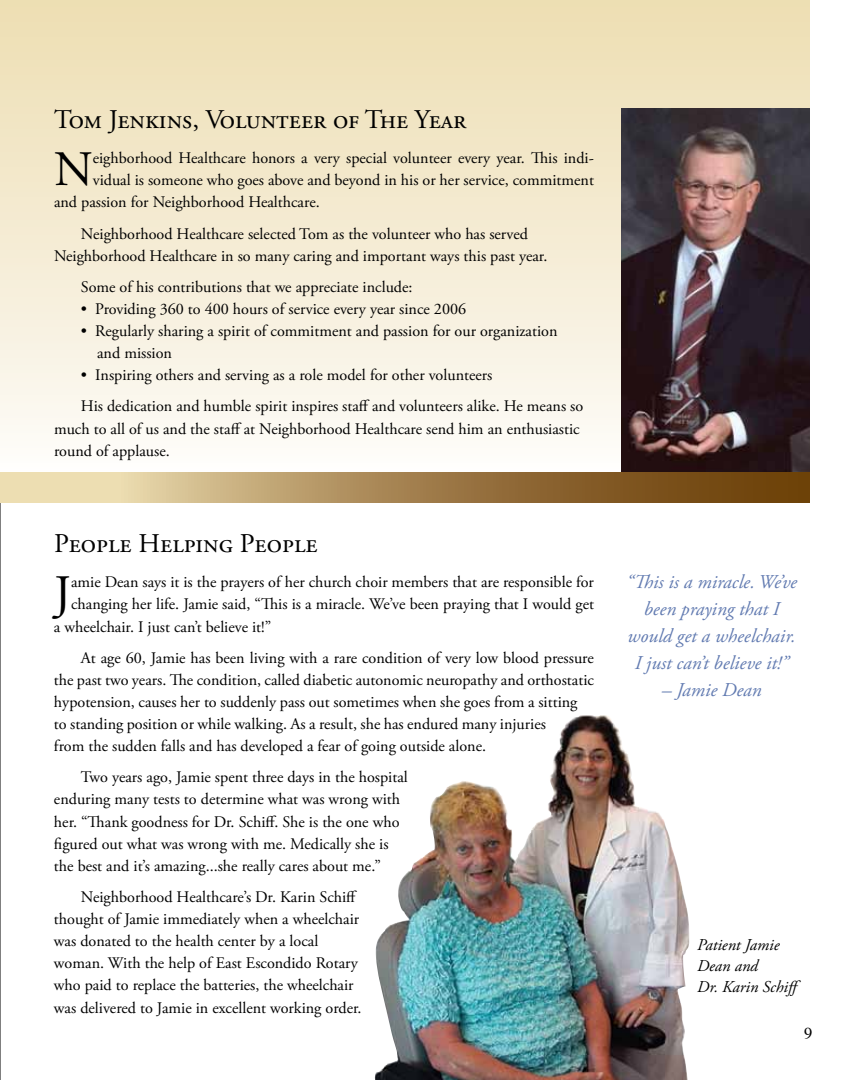
<style>
.page{position:relative;width:864px;height:1080px;background:#fff}
.page>*{position:absolute;margin:0;border:0;box-sizing:border-box;transform-origin:0 0}
.t1{font:49.5px "Adobe Garamond Pro";color:#000}
.t2{font:27px "Adobe Garamond Pro";color:#000}
.t3{font:italic 19.5px/27px "Adobe Garamond Pro";color:#627bb1;text-align:center}
.t4{font:italic 16.5px/21px "Adobe Garamond Pro";color:#000}
.t5{font:16.5px "Times";color:#000}
.t6{font:16.2px/22px "Adobe Garamond Pro";color:#000}
</style>
<div class="page">
<svg style="left:0;top:503px;width:1px;height:577px"></svg>
<div style="left:0;top:0;width:810px;height:476px;background:linear-gradient(to bottom,#edddb1,#fdfcf9)"></div>
<img style="left:374px;top:715px;width:316px;height:365px">
<img style="left:621px;top:108px;width:189px;height:364px">
<svg style="left:0;top:472px;width:810px;height:31px;background:#aa8b59"></svg>
<h2 class="t2" style="left:54px;top:103px;width:410px">Tom Jenkins, Volunteer of The Year</h2>
<h1 class="t1" style="left:54px;top:140px;width:40px">N</h1>
<p class="t6" style="left:93px;top:148px;width:503px">eighborhood Healthcare honors a very special volunteer every year. This indi-</p>
<p class="t6" style="left:93px;top:170px;width:503px">vidual is someone who goes above and beyond in his or her service, commitment</p>
<p class="t6" style="left:54px;top:192px;width:267px">and passion for Neighborhood Healthcare.</p>
<p class="t6" style="left:54px;top:223px;width:495px;text-align:center">Neighborhood Healthcare selected Tom as the volunteer who has served<br>Neighborhood Healthcare in so many caring and important ways this past year.</p>
<p class="t6" style="left:81px;top:276px;width:333px">Some of his contributions that we appreciate include:</p>
<p class="t6" style="left:81px;top:298px;width:387px">• Providing 360 to 400 hours of service every year since 2006</p>
<p class="t6" style="left:97px;top:320px;width:462px;text-indent:-16px">• Regularly sharing a spirit of commitment and passion for our organization and mission</p>
<p class="t6" style="left:81px;top:360px;width:504px;line-height:31px">• Inspiring others and serving as a role model for other volunteers<br>His dedication and humble spirit inspires staff and volunteers alike. He means so</p>
<p class="t6" style="left:54px;top:418px;width:527px">much to all of us and the staff at Neighborhood Healthcare send him an enthusiastic round of applause.</p>
<h2 class="t2" style="left:54px;top:527px;width:265px">People Helping People</h2>
<h1 class="t1" style="left:54px;top:564px;width:19px">J</h1>
<p class="t6" style="left:71px;top:572px;width:524px">amie Dean says it is the prayers of her church choir members that are responsible for</p>
<p class="t6" style="left:71px;top:594px;width:524px">changing her life. Jamie said, “This is a miracle. We’ve been praying that I would get</p>
<p class="t6" style="left:54px;top:616px;width:219px">a wheelchair. I just can’t believe it!”</p>
<p class="t6" style="left:54px;top:647px;width:542px;text-indent:27px">At age 60, Jamie has been living with a rare condition of very low blood pressure the past two years. The condition, called diabetic autonomic neuropathy and orthostatic hypotension, causes her to suddenly pass out sometimes when she goes from a sitting to standing position or while walking. As a result, she has endured many injuries<br>from the sudden falls and has developed a fear of going outside alone.</p>
<p class="t6" style="left:54px;top:767px;width:355px;text-indent:27px">Two years ago, Jamie spent three days in the hospital enduring many tests to determine what was wrong with her. “Thank goodness for Dr. Schiff. She is the one who figured out what was wrong with me. Medically she is the best and it’s amazing...she really cares about me.”</p>
<p class="t6" style="left:54px;top:886px;width:309px;text-indent:27px">Neighborhood Healthcare’s Dr. Karin Schiff thought of Jamie immediately when a wheelchair was donated to the health center by a local woman. With the help of East Escondido Rotary who paid to replace the batteries, the wheelchair was delivered to Jamie in excellent working order.</p>
<p class="t3" style="left:626px;top:569px;width:172px">“This is a miracle. We’ve been praying that I would get a wheelchair.<br>I just can’t believe it!”</p>
<p class="t3" style="left:662px;top:677px;width:101px">– Jamie Dean</p>
<p class="t4" style="left:697px;top:935px;width:108px">Patient Jamie<br>Dean and<br>Dr. Karin Schiff</p>
<p class="t5" style="left:804px;top:1018px;width:10px">9</p>
</div>
